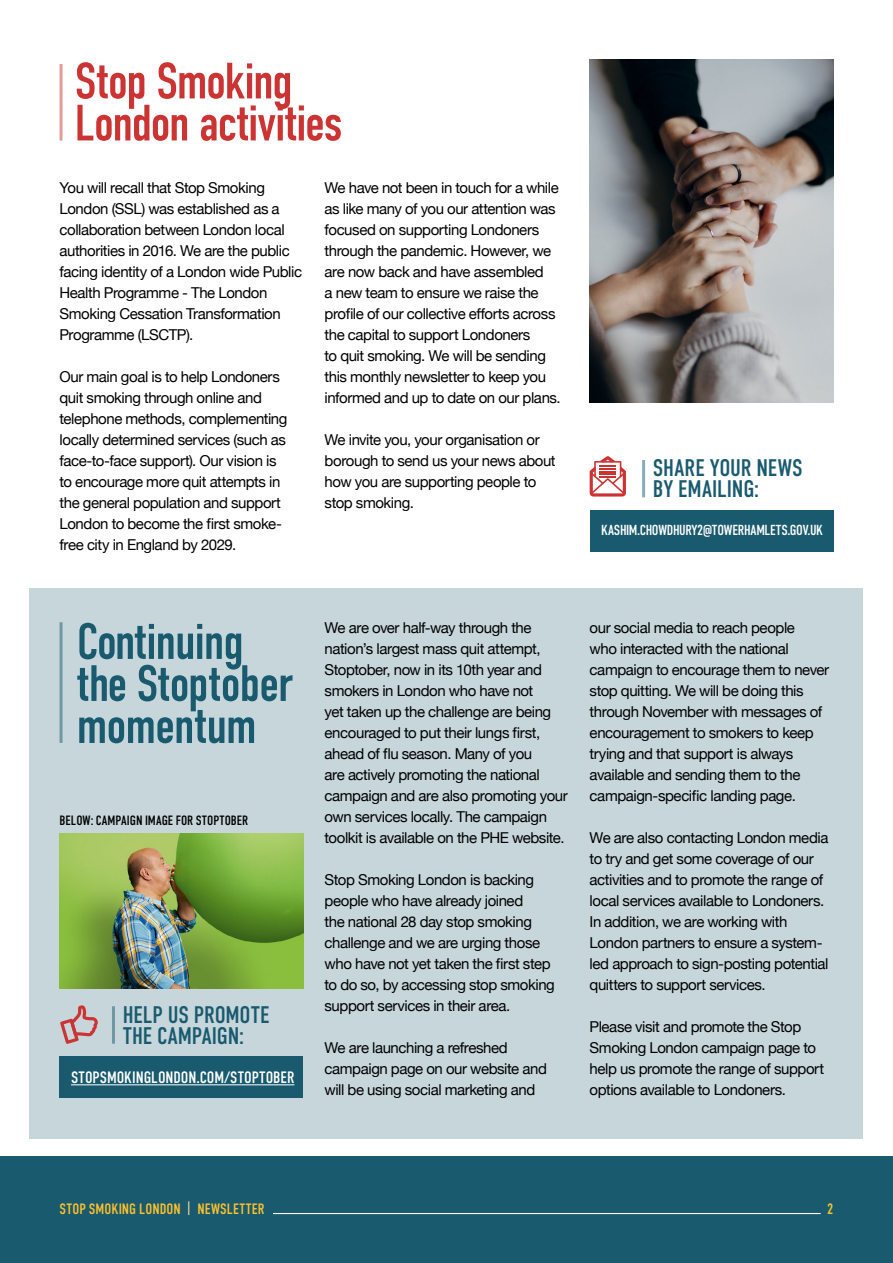
<style>
.page{position:relative;width:893px;height:1263px;background:#fff}
.page>*{position:absolute;margin:0;border:0;box-sizing:border-box;transform-origin:0 0}
.t1{font:51px/42px "DIN Condensed";letter-spacing:-.025em;color:#195a6e}
.t2{font:51px/42px "DIN Condensed";letter-spacing:-.035em;color:#c33}
.t3{font:24px/21px "DIN Condensed";letter-spacing:-.005em;color:#195a6e}
.t4{font:16.5px "DIN Condensed";letter-spacing:-.005em;color:#fff}
.t5{font:15px/21px "Helvetica Neue";letter-spacing:-.03em;color:#000}
.t6{font:15px "DIN Condensed";letter-spacing:.005em;color:#fcc22d}
.t7{font:14.55px "DIN Condensed";letter-spacing:-.02em;color:#fff}
.t8{font:13.5px "DIN Condensed";color:#000}
.s1{color:#fde096}
</style>
<div class="page">
<div style="left:30px;top:588px;width:833px;height:550px;background:#c6d6db"></div>
<img style="left:590px;top:60px;width:243px;height:343px">
<img style="left:60px;top:833px;width:243px;height:156px">
<hr style="left:642px;top:460px;width:3px;height:37px;background:#195a6e">
<svg style="left:590px;top:456px;width:36px;height:40px"></svg>
<div style="left:590px;top:510px;width:243px;height:42px;background:#195a6e"></div>
<hr style="left:60px;top:622px;width:3px;height:121px;background:#195a6e">
<hr style="left:60px;top:64px;width:3px;height:77px;background:#c33">
<hr style="left:112px;top:1006px;width:3px;height:38px;background:#195a6e">
<div style="left:60px;top:1056px;width:243px;height:42px;background:#195a6e"></div>
<hr style="left:71px;top:1084px;width:223px;height:1px;background:#fff">
<svg style="left:60px;top:1005px;width:38px;height:39px"></svg>
<div style="left:0;top:1157px;width:893px;height:106px;background:#195a6e"></div>
<hr style="left:273px;top:1213px;width:548px;height:1px;background:#fff">
<h1 class="t2" style="left:74px;top:61px;width:270px">Stop Smoking<br>London activities</h1>
<p class="t5" style="left:60px;top:178px;width:244px">You will recall that Stop Smoking London (SSL) was established as a collaboration between London local authorities in 2016. We are the public facing identity of a London wide Public Health Programme - The London Smoking Cessation Transformation Programme (LSCTP).</p>
<p class="t5" style="left:60px;top:367px;width:229px">Our main goal is to help Londoners quit smoking through online and telephone methods, complementing locally determined services (such as face-to-face support). Our vision is to encourage more quit attempts in the general population and support London to become the first smoke&shy;free city in England by 2029.</p>
<p class="t5" style="left:325px;top:178px;width:238px">We have not been in touch for a while as like many of you our attention was focused on supporting Londoners through the pandemic. However, we are now back and have assembled<br>a new team to ensure we raise the profile of our collective efforts across the capital to support Londoners<br>to quit smoking. We will be sending this monthly newsletter to keep you informed and up to date on our plans.</p>
<p class="t5" style="left:325px;top:430px;width:233px">We invite you, your organisation or borough to send us your news about how you are supporting people to stop smoking.</p>
<h2 class="t3" style="left:653px;top:458px;width:151px">SHARE YOUR NEWS<br>BY EMAILING:</h2>
<p class="t7" style="left:601px;top:522px;width:224px">KASHIM.CHOWDHURY2@TOWERHAMLETS.GOV.UK</p>
<h1 class="t1" style="left:77px;top:621px;width:218px">Continuing the Stoptober momentum</h1>
<p class="t8" style="left:60px;top:813px;width:190px">BELOW: CAMPAIGN IMAGE FOR STOPTOBER</p>
<h2 class="t3" style="left:123px;top:1004px;width:148px">HELP US PROMOTE<br>THE CAMPAIGN:</h2>
<p class="t4" style="left:71px;top:1068px;width:225px">STOPSMOKINGLONDON.COM/STOPTOBER</p>
<p class="t5" style="left:325px;top:618px;width:245px">We are over half-way through the nation’s largest mass quit attempt, Stoptober, now in its 10th year and smokers in London who have not<br>yet taken up the challenge are being encouraged to put their lungs first, ahead of flu season. Many of you<br>are actively promoting the national campaign and are also promoting your own services locally. The campaign toolkit is available on the PHE website.</p>
<p class="t5" style="left:325px;top:870px;width:232px">Stop Smoking London is backing people who have already joined<br>the national 28 day stop smoking challenge and we are urging those who have not yet taken the first step to do so, by accessing stop smoking support services in their area.</p>
<p class="t5" style="left:325px;top:1038px;width:224px">We are launching a refreshed campaign page on our website and will be using social marketing and</p>
<p class="t5" style="left:590px;top:618px;width:241px">our social media to reach people<br>who interacted with the national campaign to encourage them to never stop quitting. We will be doing this through November with messages of encouragement to smokers to keep trying and that support is always available and sending them to the campaign-specific landing page.</p>
<p class="t5" style="left:590px;top:828px;width:240px">We are also contacting London media to try and get some coverage of our activities and to promote the range of local services available to Londoners.<br>In addition, we are working with London partners to ensure a system&shy;led approach to sign-posting potential quitters to support services.</p>
<p class="t5" style="left:590px;top:1017px;width:236px">Please visit and promote the Stop Smoking London campaign page to help us promote the range of support options available to Londoners.</p>
<p class="t6" style="left:60px;top:1200px;width:206px">STOP SMOKING LONDON <span class="s1">|</span> NEWSLETTER</p>
<p class="t6" style="left:827px;top:1200px;width:8px">2</p>
</div>
